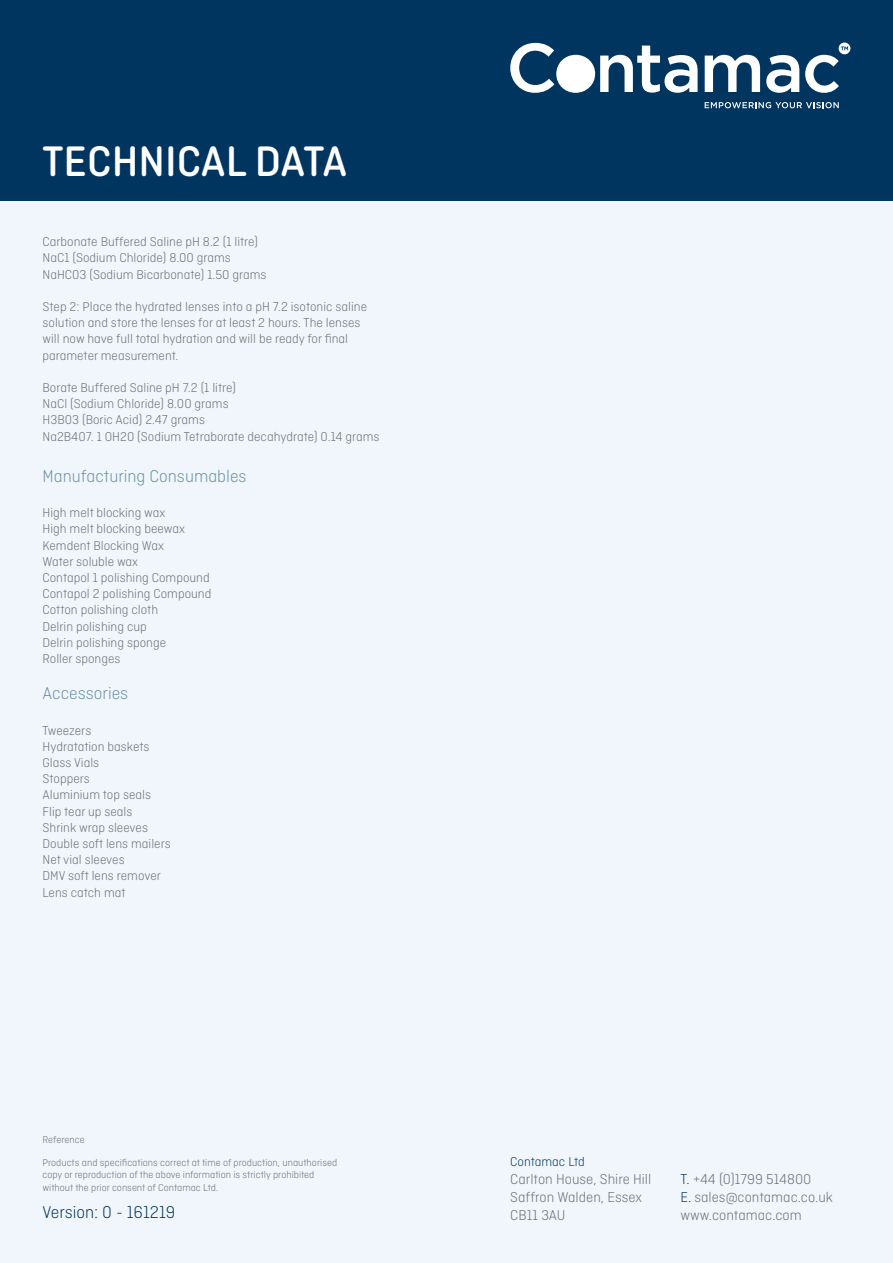
<style>
.page{position:relative;width:893px;height:1263px;background:#fff}
.page>*{position:absolute;margin:0;border:0;box-sizing:border-box;transform-origin:0 0}
.t1{font:500 45px "Ciutadella Rounded";color:#fff}
.t2{font:300 18px "Ciutadella Rounded";color:#6990a5}
.t3{font:300 18px "Ciutadella Rounded";color:#003560}
.t4{font:300 15px/18px "Ciutadella Rounded";color:#6c6d70}
.t5{font:300 13.5px/16.2px "Ciutadella Rounded";color:#6c6d70}
.t6{font:300 13.5px "Ciutadella Rounded";color:#003560}
.t7{font:300 10.5px/12.6px "Ciutadella Rounded";color:#6c6d70}
.s1{color:#003560}
</style>
<div class="page">
<div style="left:0;top:201px;width:893px;height:1062px;background:#f0f6fb"></div>
<div style="left:0;top:0;width:893px;height:201px;background:#003560"></div>
<svg style="left:510px;top:43px;width:44px;height:50px"></svg>
<div style="left:556px;top:55px;width:39px;height:38px;background:#fff;border-radius:19px"></div>
<svg style="left:600px;top:46px;width:98px;height:47px"></svg>
<svg style="left:705px;top:55px;width:55px;height:37px"></svg>
<svg style="left:766px;top:55px;width:33px;height:38px"></svg>
<svg style="left:805px;top:43px;width:45px;height:50px"></svg>
<svg style="left:705px;top:102px;width:134px;height:6px"></svg>
<p class="t1" style="left:43px;top:136px;width:306px">TECHNICAL DATA</p>
<p class="t5" style="left:43px;top:234px;width:217px">Carbonate Buffered Saline pH 8.2 (1 litre)</p>
<p class="t5" style="left:43px;top:250px;width:190px">NaC1 (Sodium Chloride) 8.00 grams</p>
<p class="t5" style="left:43px;top:266px;width:226px">NaHC03 (Sodium Bicarbonate) 1.50 grams</p>
<p class="t5" style="left:43px;top:298px;width:326px">Step 2: Place the hydrated lenses into a pH 7.2 isotonic saline solution and store the lenses for at least 2 hours. The lenses will now have full total hydration and will be ready for final parameter measurement.</p>
<p class="t5" style="left:43px;top:379px;width:195px">Borate Buffered Saline pH 7.2 (1 litre)</p>
<p class="t5" style="left:43px;top:396px;width:188px">NaCl (Sodium Chloride) 8.00 grams</p>
<p class="t5" style="left:43px;top:412px;width:164px">H3B03 (Boric Acid) 2.47 grams</p>
<p class="t5" style="left:43px;top:428px;width:339px">Na2B407. 1 OH20 (Sodium Tetraborate decahydrate) 0.14 grams</p>
<p class="t2" style="left:43px;top:466px;width:206px">Manufacturing Consumables</p>
<p class="t5" style="left:43px;top:505px;width:124px">High melt blocking wax</p>
<p class="t5" style="left:43px;top:521px;width:144px">High melt blocking beewax</p>
<p class="t5" style="left:43px;top:537px;width:123px">Kemdent Blocking Wax</p>
<p class="t5" style="left:43px;top:553px;width:97px">Water soluble wax</p>
<p class="t5" style="left:43px;top:569px;width:169px">Contapol 1 polishing Compound</p>
<p class="t5" style="left:43px;top:586px;width:170px">Contapol 2 polishing Compound</p>
<p class="t5" style="left:43px;top:602px;width:117px">Cotton polishing cloth</p>
<p class="t5" style="left:43px;top:618px;width:106px">Delrin polishing cup</p>
<p class="t5" style="left:43px;top:634px;width:125px">Delrin polishing sponge</p>
<p class="t5" style="left:43px;top:650px;width:80px">Roller sponges</p>
<p class="t2" style="left:43px;top:684px;width:87px">Accessories</p>
<p class="t5" style="left:43px;top:722px;width:50px">Tweezers</p>
<p class="t5" style="left:43px;top:738px;width:109px">Hydratation baskets</p>
<p class="t5" style="left:43px;top:754px;width:58px">Glass Vials</p>
<p class="t5" style="left:43px;top:771px;width:49px">Stoppers</p>
<p class="t5" style="left:43px;top:787px;width:110px">Aluminium top seals</p>
<p class="t5" style="left:43px;top:803px;width:92px">Flip tear up seals</p>
<p class="t5" style="left:43px;top:819px;width:107px">Shrink wrap sleeves</p>
<p class="t5" style="left:43px;top:835px;width:130px">Double soft lens mailers</p>
<p class="t5" style="left:43px;top:852px;width:84px">Net vial sleeves</p>
<p class="t5" style="left:43px;top:868px;width:120px">DMV soft lens remover</p>
<p class="t5" style="left:43px;top:884px;width:85px">Lens catch mat</p>
<p class="t7" style="left:43px;top:1133px;width:44px">Reference</p>
<p class="t6" style="left:510px;top:1155px;width:76px">Contamac Ltd</p>
<p class="t4" style="left:510px;top:1170px;width:143px">Carlton House, Shire Hill<br>Saffron Walden, Essex<br>CB11 3AU</p>
<p class="t7" style="left:43px;top:1156px;width:296px">Products and specifications correct at time of production, unauthorised copy or reproduction of the above information is strictly prohibited without the prior consent of Contamac Ltd.</p>
<p class="t4" style="left:680px;top:1170px;width:154px"><span class="s1">T.</span> +44 (0)1799 514800<br><span class="s1">E.</span> sales@contamac.co.uk</p>
<p class="t3" style="left:43px;top:1202px;width:134px">Version: 0 - 161219</p>
<p class="t4" style="left:680px;top:1206px;width:123px">www.contamac.com</p>
</div>
